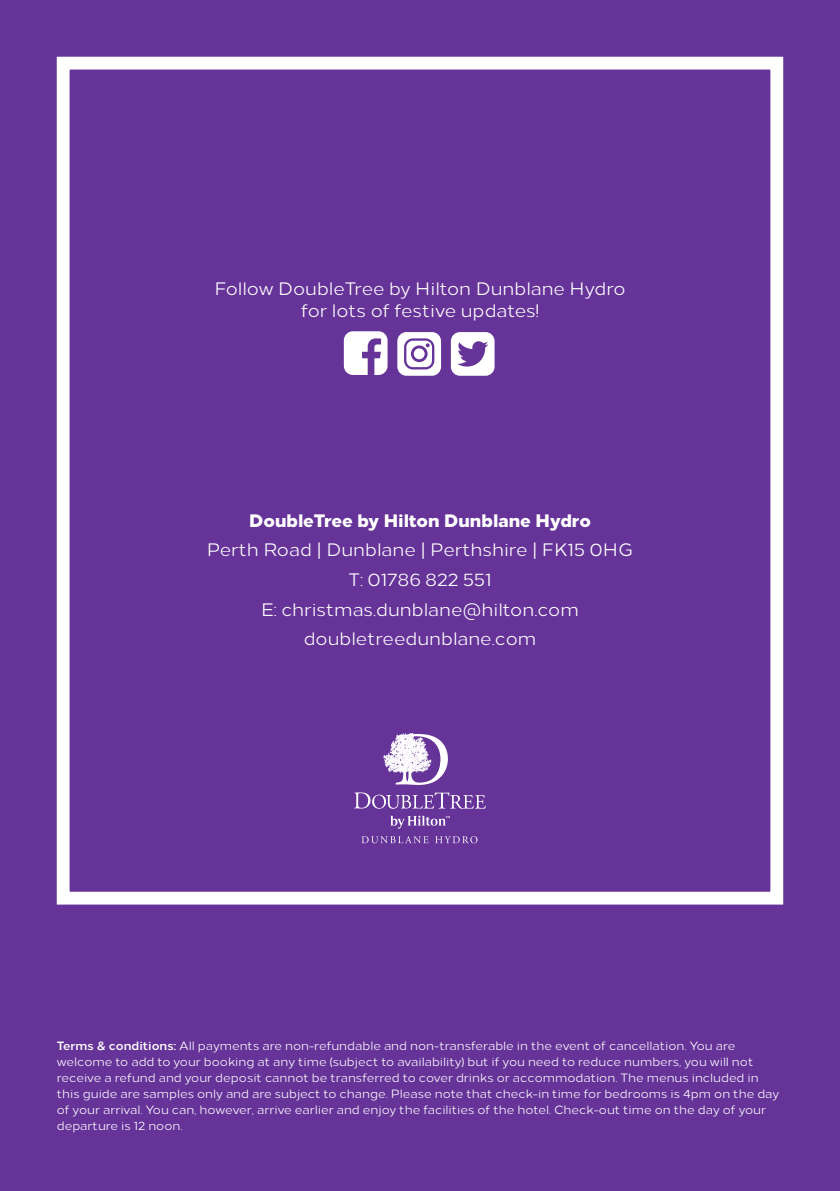
<style>
.page{position:relative;width:840px;height:1191px;background:#fff}
.page>*{position:absolute;margin:0;border:0;box-sizing:border-box;transform-origin:0 0}
.t1{font:18px/29.6px "Loew";color:#fff;text-align:center}
.t2{font:800 18px "Loew";color:#fff}
.t3{font:12px/16px "Loew";color:#fff}
.s1{font-weight:700}
</style>
<div class="page">
<div style="left:0;top:0;width:839px;height:1191px;background:#639"></div>
<div style="left:57px;top:57px;width:725px;height:847px;border:13px solid #fff"></div>
<svg style="left:354px;top:792px;width:131px;height:16px"></svg>
<svg style="left:390px;top:815px;width:60px;height:13px"></svg>
<svg style="left:383px;top:733px;width:64px;height:52px"></svg>
<svg style="left:361px;top:836px;width:116px;height:7px"></svg>
<div style="left:343px;top:331px;width:44px;height:44px;background:#fff;border-radius:9px"></div>
<div style="left:397px;top:332px;width:44px;height:44px;background:#fff;border-radius:9px"></div>
<div style="left:450px;top:332px;width:44px;height:44px;background:#fff;border-radius:9px"></div>
<svg style="left:404px;top:338px;width:30px;height:31px"></svg>
<svg style="left:362px;top:338px;width:19px;height:37px"></svg>
<svg style="left:457px;top:341px;width:31px;height:25px"></svg>
<h1 class="t1" style="left:214px;top:277px;width:412px;line-height:21.6px">Follow DoubleTree by Hilton Dunblane Hydro for lots of festive updates!</h1>
<h1 class="t2" style="left:249px;top:505px;width:343px">DoubleTree by Hilton Dunblane Hydro</h1>
<h1 class="t1" style="left:206px;top:533px;width:428px">Perth Road | Dunblane | Perthshire | FK15 0HG<br>T: 01786 822 551<br>E: christmas.dunblane@hilton.com doubletreedunblane.com</h1>
<p class="t3" style="left:57px;top:1037px;width:723px"><span class="s1">Terms &amp; conditions:</span> All payments are non-refundable and non-transferable in the event of cancellation. You are welcome to add to your booking at any time (subject to availability) but if you need to reduce numbers, you will not receive a refund and your deposit cannot be transferred to cover drinks or accommodation. The menus included in this guide are samples only and are subject to change. Please note that check-in time for bedrooms is 4pm on the day of your arrival. You can, however, arrive earlier and enjoy the facilities of the hotel. Check-out time on the day of your departure is 12 noon.</p>
</div>
